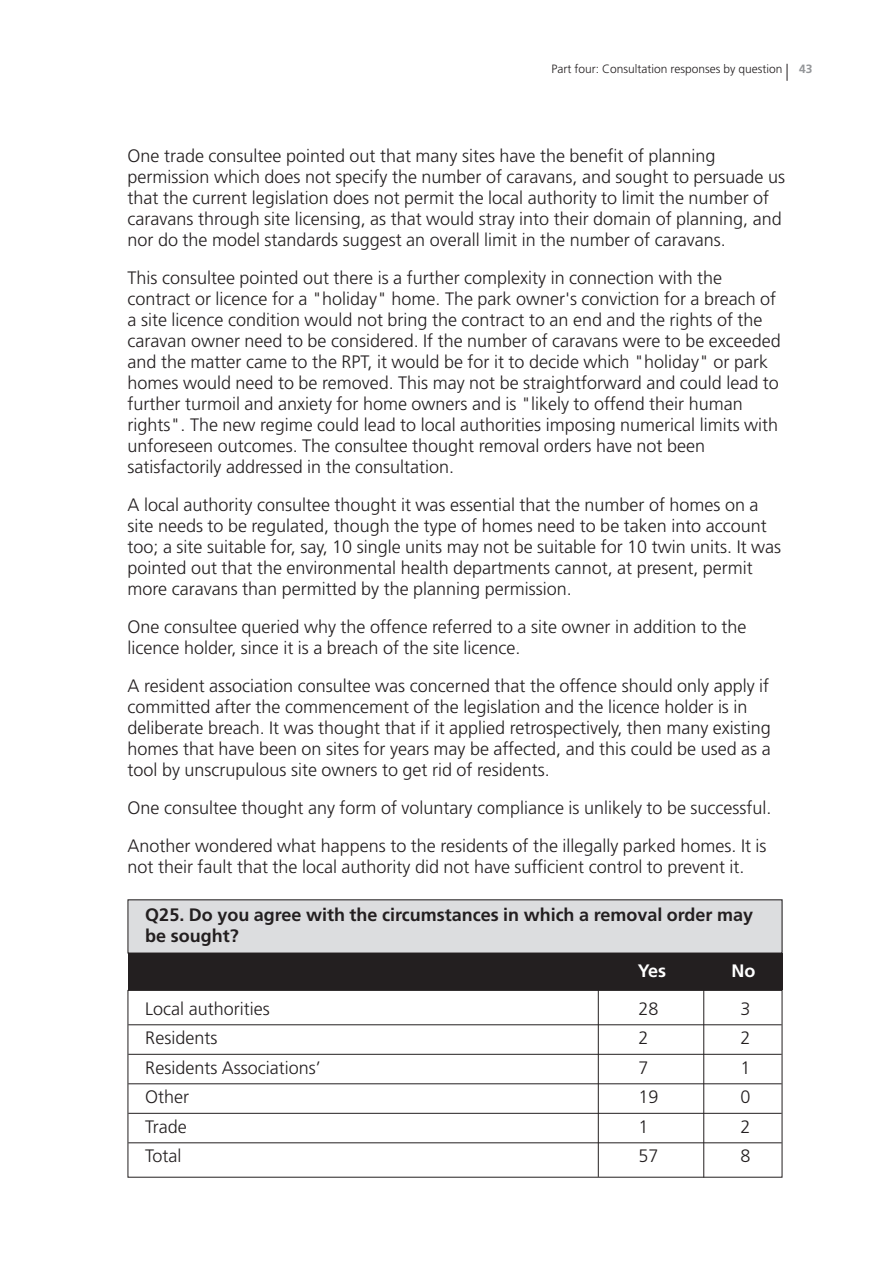
<style>
.page{position:relative;width:893px;height:1263px;background:#fff}
.page>*{position:absolute;margin:0;border:0;box-sizing:border-box;transform-origin:0 0}
.t1{font:300 18px/21px "Frutiger";color:#231f20}
.t2{font:700 18px/21px "Frutiger";color:#231f20}
.t3{font:700 18px "Frutiger";color:#fff}
.t4{font:300 12px "Frutiger";color:#231f20}
.t5{font:700 12px "Frutiger";color:#939598}
</style>
<div class="page">
<div style="left:128px;top:990px;width:654px;height:187px;border:1px solid #231f20"></div>
<hr style="left:128px;top:1024px;width:654px;height:1px;background:#231f20">
<hr style="left:128px;top:1054px;width:654px;height:1px;background:#231f20">
<hr style="left:128px;top:1083px;width:654px;height:1px;background:#231f20">
<hr style="left:128px;top:1113px;width:654px;height:1px;background:#231f20">
<hr style="left:128px;top:1142px;width:654px;height:1px;background:#231f20">
<div style="left:128px;top:953px;width:654px;height:37px;background:#231f20"></div>
<hr style="left:598px;top:989px;width:1px;height:188px;background:#231f20">
<div style="left:128px;top:900px;width:654px;height:53px;background:#dcdddf"></div>
<hr style="left:703px;top:989px;width:1px;height:188px;background:#231f20">
<svg style="left:787px;top:64px;width:1px;height:17px"></svg>
<p class="t4" style="left:552px;top:64px;width:232px">Part four: Consultation responses by question</p>
<p class="t5" style="left:799px;top:64px;width:15px">43</p>
<p class="t1" style="left:128px;top:147px;width:659px">One trade consultee pointed out that many sites have the benefit of planning permission which does not specify the number of caravans, and sought to persuade us that the current legislation does not permit the local authority to limit the number of caravans through site licensing, as that would stray into their domain of planning, and nor do the model standards suggest an overall limit in the number of caravans.</p>
<p class="t1" style="left:128px;top:269px;width:655px">This consultee pointed out there is a further complexity in connection with the contract or licence for a "holiday" home. The park owner's conviction for a breach of a site licence condition would not bring the contract to an end and the rights of the caravan owner need to be considered. If the number of caravans were to be exceeded and the matter came to the RPT, it would be for it to decide which "holiday" or park homes would need to be removed. This may not be straightforward and could lead to further turmoil and anxiety for home owners and is "likely to offend their human rights". The new regime could lead to local authorities imposing numerical limits with unforeseen outcomes. The consultee thought removal orders have not been satisfactorily addressed in the consultation.</p>
<p class="t1" style="left:128px;top:496px;width:655px">A local authority consultee thought it was essential that the number of homes on a site needs to be regulated, though the type of homes need to be taken into account too; a site suitable for, say, 10 single units may not be suitable for 10 twin units. It was pointed out that the environmental health departments cannot, at present, permit more caravans than permitted by the planning permission.</p>
<p class="t1" style="left:128px;top:618px;width:620px">One consultee queried why the offence referred to a site owner in addition to the licence holder, since it is a breach of the site licence.</p>
<p class="t1" style="left:128px;top:677px;width:645px">A resident association consultee was concerned that the offence should only apply if committed after the commencement of the legislation and the licence holder is in deliberate breach. It was thought that if it applied retrospectively, then many existing homes that have been on sites for years may be affected, and this could be used as a tool by unscrupulous site owners to get rid of residents.</p>
<p class="t1" style="left:128px;top:791px;width:645px;line-height:38px">One consultee thought any form of voluntary compliance is unlikely to be successful.<br>Another wondered what happens to the residents of the illegally parked homes. It is</p>
<p class="t1" style="left:128px;top:858px;width:618px">not their fault that the local authority did not have sufficient control to prevent it.</p>
<p class="t2" style="left:145px;top:905px;width:609px">Q25. Do you agree with the circumstances in which a removal order may be sought?</p>
<p class="t3" style="left:638px;top:963px;width:30px">Yes</p>
<p class="t3" style="left:731px;top:963px;width:25px">No</p>
<p class="t1" style="left:145px;top:999px;width:126px">Local authorities</p>
<p class="t1" style="left:639px;top:999px;width:22px">28</p>
<p class="t1" style="left:741px;top:999px;width:12px">3</p>
<p class="t1" style="left:145px;top:1029px;width:74px">Residents</p>
<p class="t1" style="left:639px;top:1029px;width:12px">2</p>
<p class="t1" style="left:741px;top:1029px;width:12px">2</p>
<p class="t1" style="left:145px;top:1058px;width:177px">Residents Associations’</p>
<p class="t1" style="left:639px;top:1058px;width:12px">7</p>
<p class="t1" style="left:741px;top:1058px;width:12px">1</p>
<p class="t1" style="left:145px;top:1088px;width:45px">Other</p>
<p class="t1" style="left:639px;top:1088px;width:22px">19</p>
<p class="t1" style="left:741px;top:1088px;width:12px">0</p>
<p class="t1" style="left:145px;top:1117px;width:43px">Trade</p>
<p class="t1" style="left:639px;top:1117px;width:12px">1</p>
<p class="t1" style="left:741px;top:1117px;width:12px">2</p>
<p class="t1" style="left:145px;top:1147px;width:37px">Total</p>
<p class="t1" style="left:639px;top:1147px;width:22px">57</p>
<p class="t1" style="left:741px;top:1147px;width:12px">8</p>
</div>
